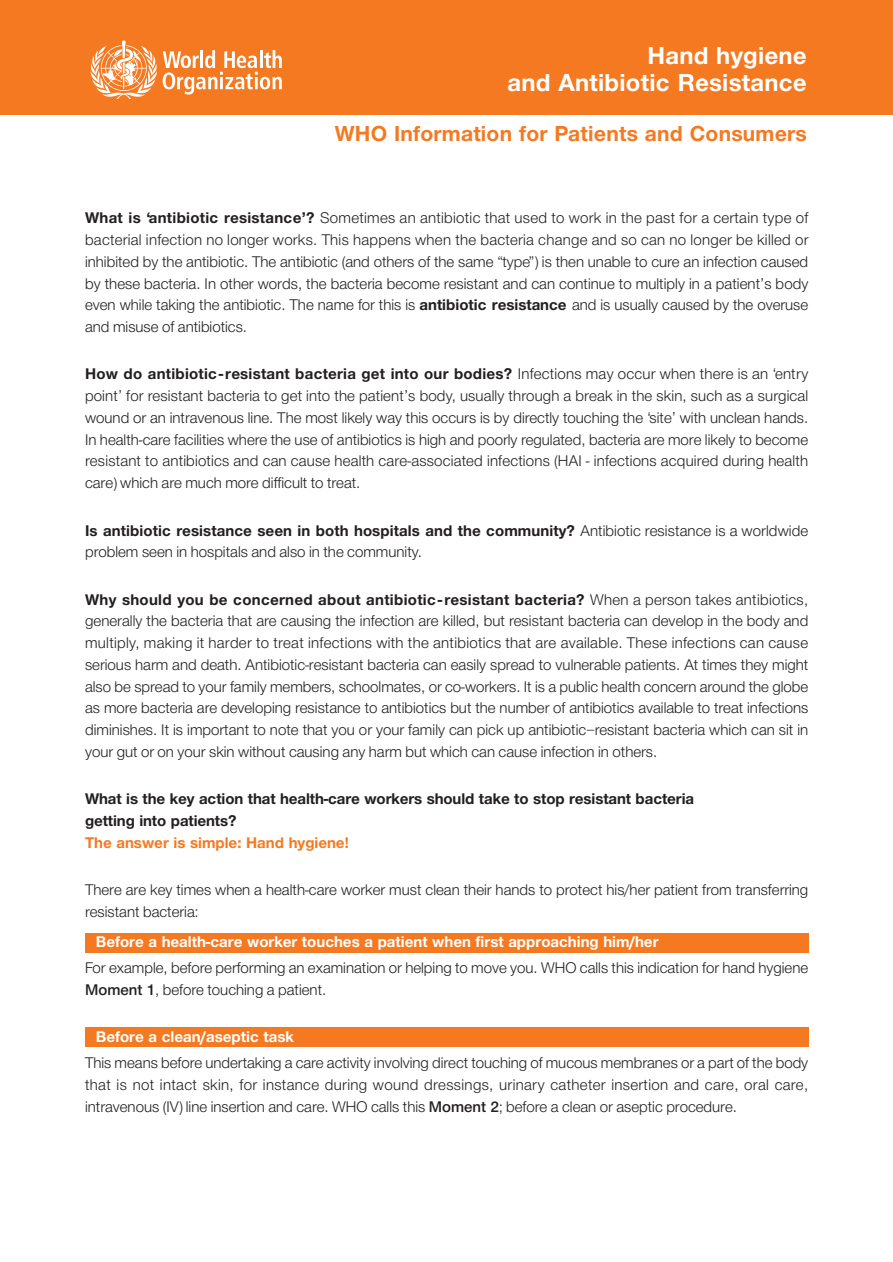
<style>
.page{position:relative;width:893px;height:1262px;background:#fff}
.page>*{position:absolute;margin:0;border:0;box-sizing:border-box;transform-origin:0 0}
.t1{font:700 25.5px/27px "CF Helvetica";letter-spacing:.01em;color:#fff;text-align:right}
.t2{font:700 22.5px "CF Helvetica";letter-spacing:.01em;color:#f47921}
.t3{font:300 16.05px/21.8px "CF Helvetica";color:#231f20;text-align:justify}
.t4{font:700 16.05px/21.8px "CF Helvetica";letter-spacing:-.005em;color:#231f20}
.t5{font:700 16.05px "CF Helvetica";color:#fff}
.t6{font:700 16.05px "CF Helvetica";color:#f47921}
.s1{font-weight:700}
.s2{font-weight:500}
</style>
<div class="page">
<div style="left:85px;top:932px;width:723px;height:20px;background:#f47921"></div>
<div style="left:85px;top:1027px;width:723px;height:20px;background:#f47921"></div>
<div style="left:0;top:0;width:892px;height:115px;background:#f47921"></div>
<svg style="left:91px;top:40px;width:191px;height:59px"></svg>
<h1 class="t1" style="left:507px;top:44px;width:301px">Hand hygiene<br>and Antibiotic Resistance</h1>
<h2 class="t2" style="left:335px;top:125px;width:473px">WHO Information for Patients and Consumers</h2>
<p class="t3" style="left:85px;top:208px;width:724px"><span class="s1">What is ‘antibiotic resistance’?</span> Sometimes an antibiotic that used to work in the past for a certain type of bacterial infection no longer works. This happens when the bacteria change and so can no longer be killed or inhibited by the antibiotic. The antibiotic (and others of the same “type”) is then unable to cure an infection caused by these bacteria. In other words, the bacteria become resistant and can continue to multiply in a patient’s body even while taking the antibiotic. The name for this is <span class="s1">antibiotic resistance</span> and is usually caused by the overuse and misuse of antibiotics.</p>
<p class="t3" style="left:85px;top:364px;width:724px"><span class="s1">How do antibiotic-resistant bacteria get into our bodies?</span> Infections may occur when there is an ‘entry point’ for resistant bacteria to get into the patient’s body, usually through a break in the skin, such as a surgical wound or an intravenous line. The most likely way this occurs is by directly touching the ‘site’ with unclean hands.<br>In health-care facilities where the use of antibiotics is high and poorly regulated, bacteria are more likely to become resistant to antibiotics and can cause health care-associated infections (HAI - infections acquired during health care) which are much more difficult to treat.</p>
<p class="t3" style="left:85px;top:520px;width:724px"><span class="s1">Is antibiotic resistance seen in both hospitals and the community?</span> Antibiotic resistance is a worldwide problem seen in hospitals and also in the community.</p>
<p class="t3" style="left:85px;top:589px;width:724px"><span class="s1">Why should you be concerned about antibiotic-resistant bacteria?</span> When a person takes antibiotics, generally the bacteria that are causing the infection are killed, but resistant bacteria can develop in the body and multiply, making it harder to treat infections with the antibiotics that are available. These infections can cause serious harm and death. Antibiotic-resistant bacteria can easily spread to vulnerable patients. At times they might also be spread to your family members, schoolmates, or co-workers. It is a public health concern around the globe as more bacteria are developing resistance to antibiotics but the number of antibiotics available to treat infections diminishes. It is important to note that you or your family can pick up antibiotic–resistant bacteria which can sit in your gut or on your skin without causing any harm but which can cause infection in others.</p>
<p class="t4" style="left:85px;top:789px;width:610px">What is the key action that health-care workers should take to stop resistant bacteria getting into patients?</p>
<p class="t6" style="left:85px;top:836px;width:265px">The answer is simple: Hand hygiene!</p>
<p class="t3" style="left:85px;top:880px;width:724px">There are key times when a health-care worker must clean their hands to protect his/her patient from transferring resistant bacteria:</p>
<p class="t5" style="left:96px;top:936px;width:564px">Before a health-care worker touches a patient when first approaching him/her</p>
<p class="t3" style="left:85px;top:958px;width:724px">For example, before performing an examination or helping to move you. WHO calls this indication for hand hygiene<br><span class="s2">Moment 1</span>, before touching a patient.</p>
<p class="t5" style="left:96px;top:1031px;width:200px">Before a clean/aseptic task</p>
<p class="t3" style="left:85px;top:1053px;width:724px">This means before undertaking a care activity involving direct touching of mucous membranes or a part of the body that is not intact skin, for instance during wound dressings, urinary catheter insertion and care, oral care, intravenous (IV) line insertion and care. WHO calls this <span class="s2">Moment 2</span>; before a clean or aseptic procedure.</p>
</div>
